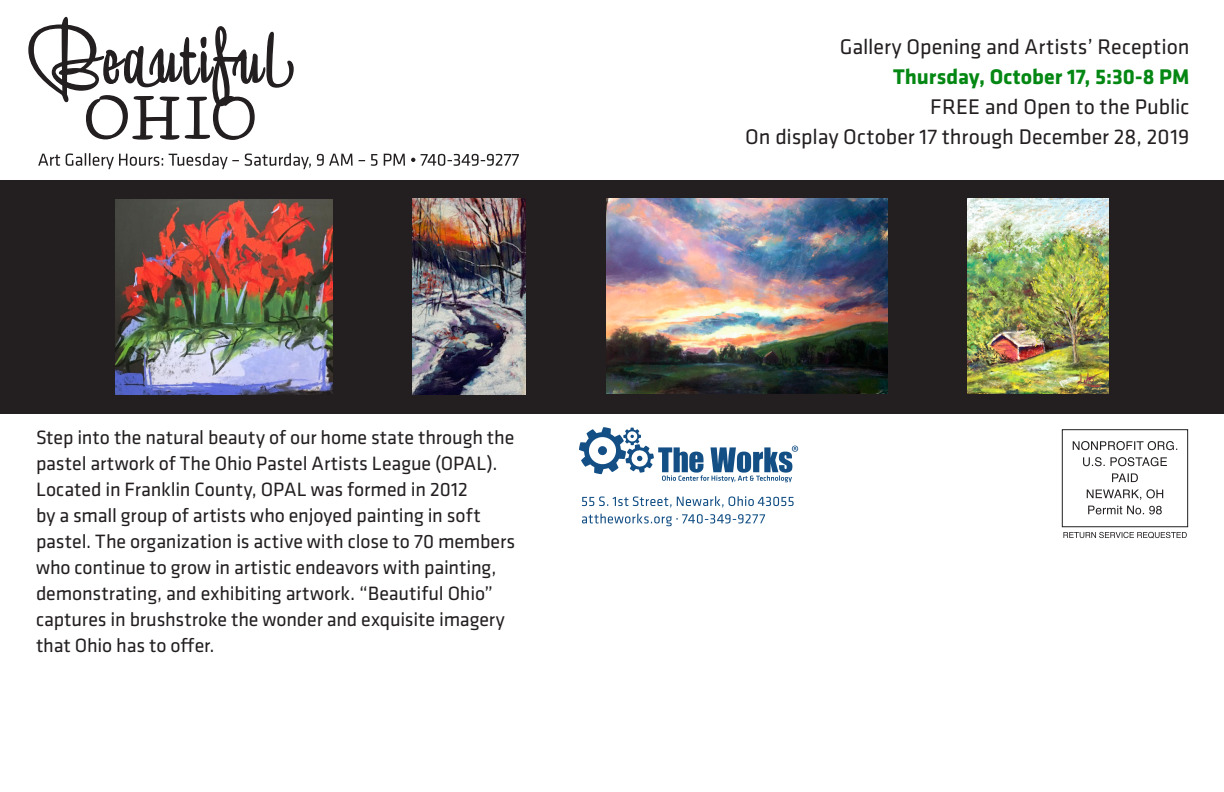
<style>
.page{position:relative;width:1224px;height:792px;background:#fff}
.page>*{position:absolute;margin:0;border:0;box-sizing:border-box;transform-origin:0 0}
.t1{font:73.8px "Liza Display Pro";letter-spacing:.05em;color:#231f20}
.t2{font:61.6px "Liza Caps Pro";color:#231f20}
.t3{font:22px "Klavika";color:#231f20}
.t4{font:700 22px "Klavika";letter-spacing:.005em;color:#048713}
.t5{font:20px/26px "Klavika";letter-spacing:-.005em;color:#231f20}
</style>
<div class="page">
<div style="left:0;top:180px;width:1224px;height:233px;background:#231f20"></div>
<div style="left:1062px;top:429px;width:126px;height:98px;border:1px solid #231f20"></div>
<svg style="left:579px;top:427px;width:219px;height:55px"></svg>
<svg style="left:582px;top:514px;width:183px;height:12px"></svg>
<svg style="left:582px;top:496px;width:212px;height:12px"></svg>
<svg style="left:1073px;top:441px;width:104px;height:9px"></svg>
<svg style="left:1083px;top:457px;width:84px;height:9px"></svg>
<svg style="left:1112px;top:473px;width:26px;height:9px"></svg>
<svg style="left:1087px;top:489px;width:76px;height:11px"></svg>
<svg style="left:1088px;top:506px;width:74px;height:8px"></svg>
<svg style="left:1063px;top:532px;width:124px;height:6px"></svg>
<svg style="left:38px;top:153px;width:481px;height:16px"></svg>
<svg style="left:28px;top:16px;width:266px;height:124px"></svg>
<img style="left:115px;top:200px;width:217px;height:195px">
<img style="left:413px;top:198px;width:113px;height:196px">
<img style="left:968px;top:198px;width:141px;height:196px">
<img style="left:606px;top:198px;width:281px;height:196px">
<p class="t1" style="left:26px;top:12px;width:267px">Beautiful</p>
<p class="t2" style="left:81px;top:80px;width:180px">OHIO</p>
<p class="t5" style="left:36px;top:425px;width:481px">Step into the natural beauty of our home state through the pastel artwork of The Ohio Pastel Artists League (OPAL).<br>Located in Franklin County, OPAL was formed in 2012<br>by a small group of artists who enjoyed painting in soft pastel. The organization is active with close to 70 members who continue to grow in artistic endeavors with painting, demonstrating, and exhibiting artwork. “Beautiful Ohio” captures in brushstroke the wonder and exquisite imagery that Ohio has to offer.</p>
<p class="t3" style="left:840px;top:34px;width:351px">Gallery Opening and Artists’ Reception</p>
<p class="t4" style="left:893px;top:64px;width:298px">Thursday, October 17, 5:30-8 PM</p>
<p class="t3" style="left:930px;top:94px;width:261px">FREE and Open to the Public</p>
<p class="t3" style="left:745px;top:124px;width:446px">On display October 17 through December 28, 2019</p>
</div>
